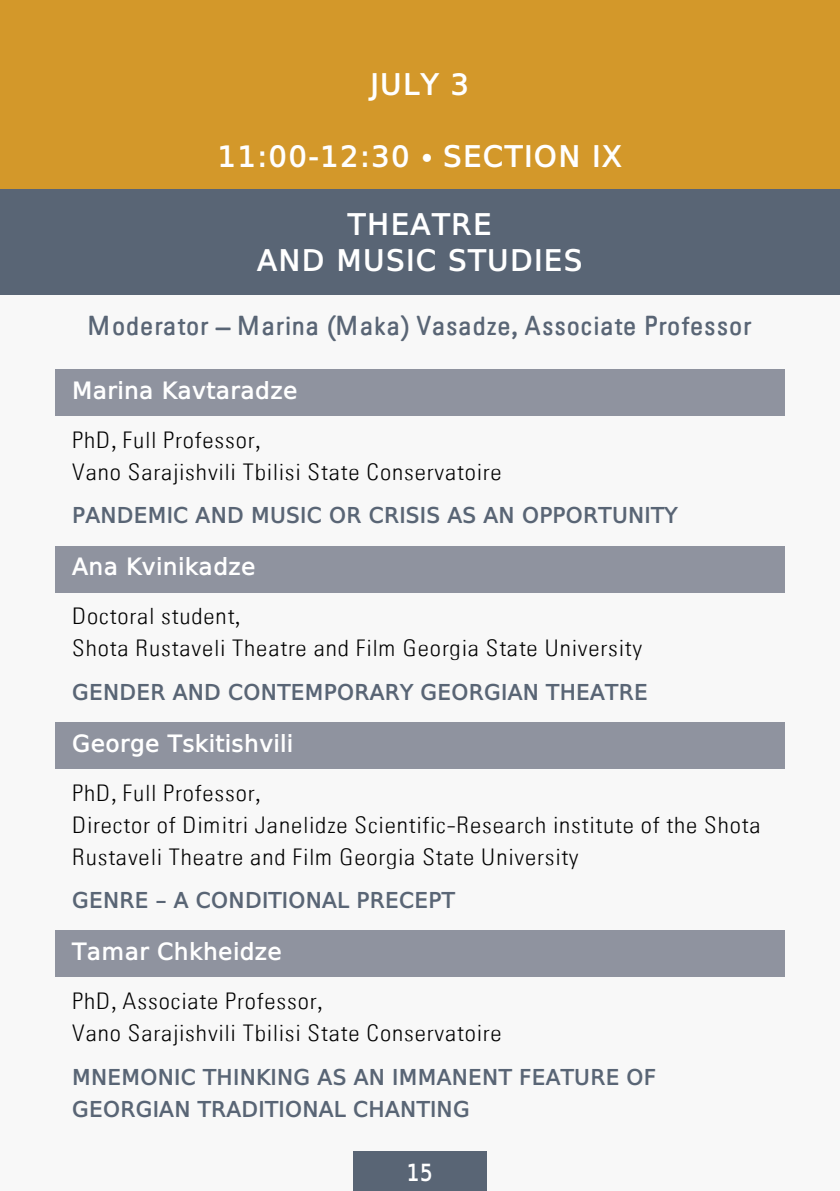
<style>
.page{position:relative;width:840px;height:1191px;background:#fff}
.page>*{position:absolute;margin:0;border:0;box-sizing:border-box;transform-origin:0 0}
.t1{font:30px/36px "BPGWEB001 Caps";letter-spacing:.03em;color:#fff;text-align:center}
.t2{font:800 28px "BPG Nateli";color:#596575}
.t3{font:500 24px/32px "BPG Nateli";color:#000}
.t4{font:24px "BPGWEB001";color:#fff}
.t5{font:24px "BPGWEB001 Caps";color:#fff;scale:.85 1}
.t6{font:22px/32px "BPGWEB001 Caps";color:#596575}
</style>
<div class="page">
<div style="left:0;top:0;width:839px;height:1191px;background:#f8f8f8"></div>
<div style="left:0;top:0;width:839px;height:119px;background:#d3982a"></div>
<div style="left:0;top:110px;width:839px;height:81px;background:#d3982a"></div>
<div style="left:0;top:189px;width:839px;height:70px;background:#596575"></div>
<div style="left:0;top:225px;width:839px;height:70px;background:#596575"></div>
<div style="left:55px;top:369px;width:729px;height:47px;background:#8f939f"></div>
<div style="left:55px;top:546px;width:729px;height:46px;background:#8f939f"></div>
<div style="left:55px;top:722px;width:729px;height:47px;background:#8f939f"></div>
<div style="left:55px;top:930px;width:729px;height:47px;background:#8f939f"></div>
<div style="left:353px;top:1151px;width:133px;height:40px;background:#596575"></div>
<p class="t1" style="left:370px;top:68px;width:100px">JULY 3</p>
<p class="t1" style="left:217px;top:140px;width:406px">11:00-12:30 ● SECTION IX</p>
<p class="t1" style="left:257px;top:208px;width:327px">THEATRE<br>AND MUSIC STUDIES</p>
<p class="t2" style="left:88px;top:314px;width:665px">Moderator – Marina (Maka) Vasadze, Associate Professor</p>
<p class="t4" style="left:72px;top:379px;width:227px">Marina Kavtaradze</p>
<p class="t3" style="left:72px;top:426px;width:431px">PhD, Full Professor,<br>Vano Sarajishvili Tbilisi State Conservatoire</p>
<p class="t6" style="left:72px;top:501px;width:607px">PANDEMIC AND MUSIC OR CRISIS AS AN OPPORTUNITY</p>
<p class="t4" style="left:72px;top:556px;width:185px">Ana Kvinikadze</p>
<p class="t3" style="left:72px;top:602px;width:572px">Doctoral student,<br>Shota Rustaveli Theatre and Film Georgia State University</p>
<p class="t6" style="left:72px;top:677px;width:577px">GENDER AND CONTEMPORARY GEORGIAN THEATRE</p>
<p class="t4" style="left:72px;top:732px;width:223px">George Tskitishvili</p>
<p class="t3" style="left:72px;top:778px;width:690px">PhD, Full Professor,<br>Director of Dimitri Janelidze Scientific-Research institute of the Shota<br>Rustaveli Theatre and Film Georgia State University</p>
<p class="t6" style="left:72px;top:885px;width:384px">GENRE – A CONDITIONAL PRECEPT</p>
<p class="t4" style="left:72px;top:940px;width:212px">Tamar Chkheidze</p>
<p class="t3" style="left:72px;top:987px;width:431px">PhD, Associate Professor,<br>Vano Sarajishvili Tbilisi State Conservatoire</p>
<p class="t6" style="left:72px;top:1062px;width:585px">MNEMONIC THINKING AS AN IMMANENT FEATURE OF<br>GEORGIAN TRADITIONAL CHANTING</p>
<p class="t5" style="left:406px;top:1161px;width:33px">15</p>
</div>
